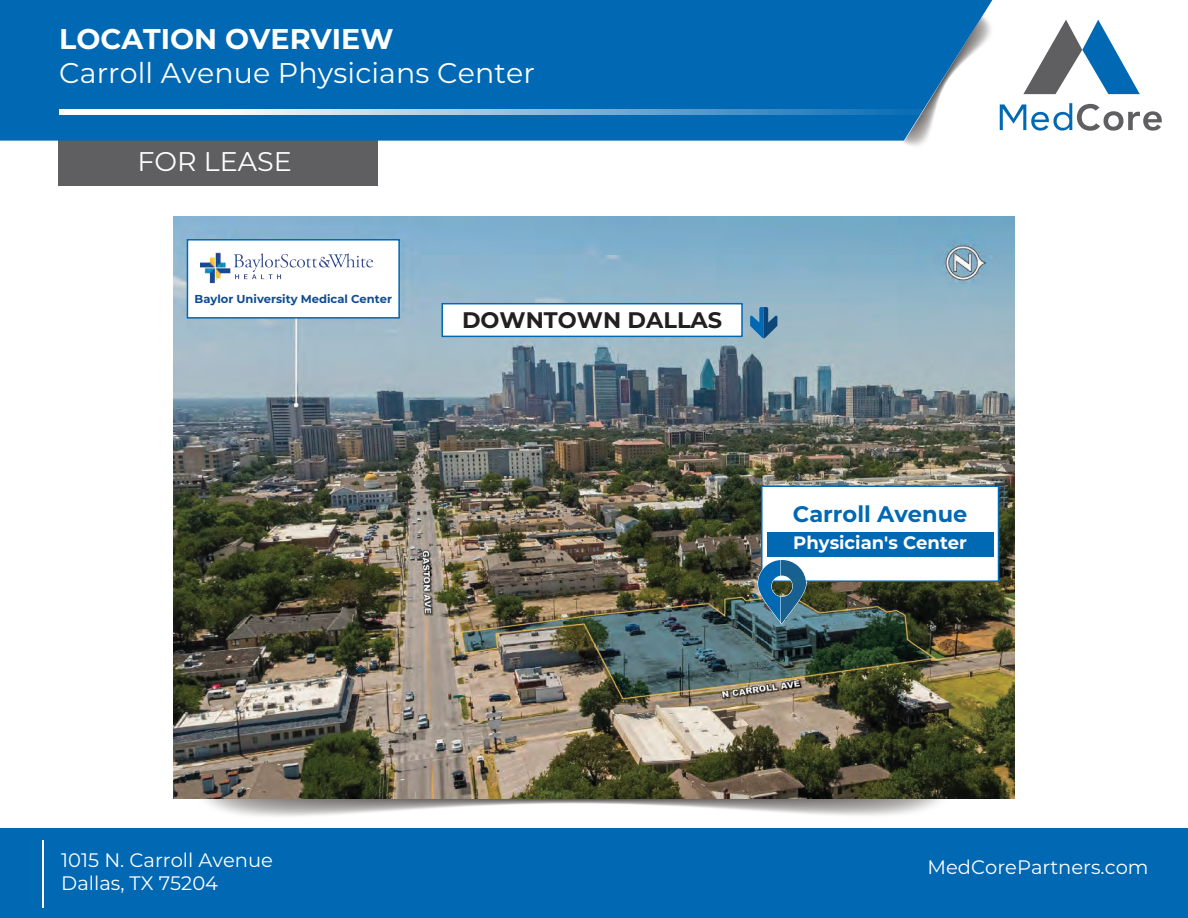
<style>
.page{position:relative;width:1188px;height:918px;background:#fff}
.page>*{position:absolute;margin:0;border:0;box-sizing:border-box;transform-origin:0 0}
.t1{font:28.5px "Montserrat";letter-spacing:.005em;color:#fff}
.t2{font:700 28.5px "Montserrat";color:#fff}
.t3{font:27px "Montserrat";color:#fff}
.t4{font:700 22.5px "Montserrat";color:#231f20}
.t5{font:700 22.5px "Montserrat";color:#0168b3}
.t6{font:19.5px/23.4px "Montserrat";color:#fff}
.t7{font:700 18px "Montserrat";color:#fff}
.t8{font:700 11.55px "Montserrat";color:#0f4c91}
</style>
<div class="page">
<div style="left:0;top:829px;width:1188px;height:89px;background:#0168b3"></div>
<hr style="left:42px;top:840px;width:2px;height:67px;background:#fff">
<div style="left:58px;top:139px;width:320px;height:47px;background:#5f5f62"></div>
<div style="left:0;top:0;width:898px;height:141px;background:#0168b3"></div>
<svg style="left:898px;top:0;width:264px;height:146px"></svg>
<svg style="left:59px;top:110px;width:898px;height:4px"></svg>
<svg style="left:205px;top:799px;width:736px;height:18px"></svg>
<img style="left:173px;top:217px;width:842px;height:581px">
<svg style="left:750px;top:307px;width:27px;height:31px"></svg>
<div style="left:441px;top:303px;width:302px;height:34px;background:#fff;border:2px solid #0168b3"></div>
<div style="left:187px;top:239px;width:213px;height:80px;background:#fff;border:2px solid #0168b3"></div>
<div style="left:761px;top:486px;width:238px;height:96px;background:#fff;border:2px solid #0168b3"></div>
<svg style="left:758px;top:560px;width:49px;height:64px;background:#447b9b"></svg>
<div style="left:767px;top:532px;width:226px;height:24px;background:#0168b3"></div>
<img style="left:200px;top:252px;width:172px;height:32px">
<h1 class="t2" style="left:59px;top:18px;width:336px">LOCATION OVERVIEW</h1>
<h1 class="t1" style="left:59px;top:54px;width:477px">Carroll Avenue Physicians Center</h1>
<h2 class="t3" style="left:137px;top:143px;width:156px">FOR LEASE</h2>
<p class="t8" style="left:195px;top:291px;width:199px">Baylor University Medical Center</p>
<p class="t4" style="left:462px;top:304px;width:262px">DOWNTOWN DALLAS</p>
<p class="t5" style="left:793px;top:498px;width:176px">Carroll Avenue</p>
<p class="t7" style="left:793px;top:530px;width:175px">Physician's Center</p>
<p class="t6" style="left:61px;top:848px;width:213px">1015 N. Carroll Avenue<br>Dallas, TX 75204</p>
<p class="t6" style="left:928px;top:855px;width:223px">MedCorePartners.com</p>
</div>
